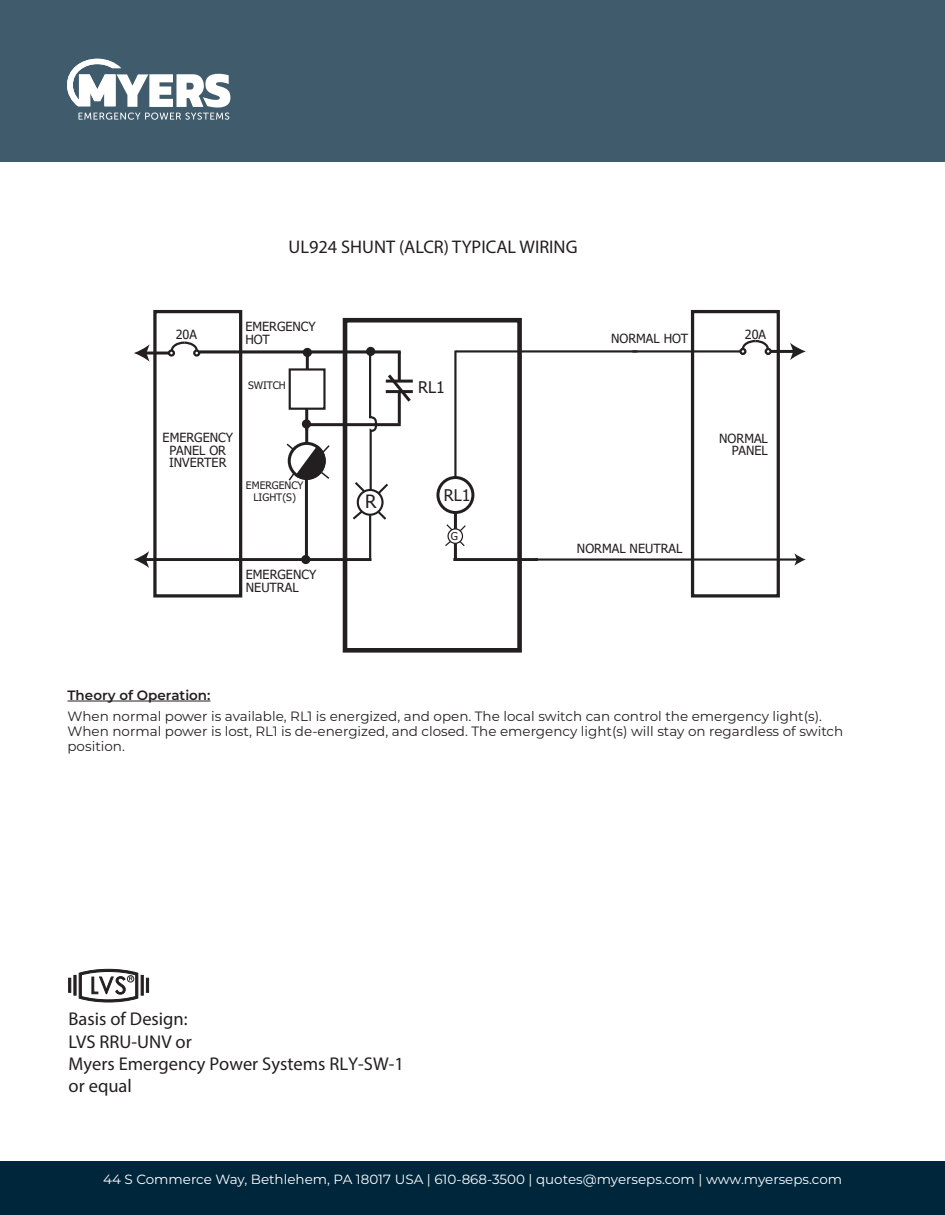
<style>
.page{position:relative;width:945px;height:1215px;background:#fff}
.page>*{position:absolute;margin:0;border:0;box-sizing:border-box;transform-origin:0 0}
.t1{font:18.45px/22.2px "Myriad Pro";color:#231f20}
.t2{font:18.3px "Myriad Pro";color:#231f20}
.t3{font:18.3px "Tahoma";color:#231f20}
.t4{font:16.05px "Tahoma";color:#231f20}
.t5{font:13.5px/15.3px "Montserrat";color:#231f20}
.t6{font:600 13.5px "Montserrat";color:#231f20}
.t7{font:13.35px "Montserrat";color:#fff}
.t8{font:12.6px/12.6px "Tahoma";color:#231f20}
.t9{font:10.65px "Tahoma";color:#231f20}
.t10{font:10.35px/12.6px "Tahoma";color:#231f20;text-align:center}
</style>
<div class="page">
<div style="left:0;top:1161px;width:945px;height:54px;background:#00263c"></div>
<div style="left:0;top:0;width:945px;height:162px;background:#405c6c"></div>
<div style="left:343px;top:318px;width:179px;height:335px;border:5px solid #231f20"></div>
<hr style="left:768px;top:350px;width:27px;height:3px;background:#231f20">
<svg style="left:790px;top:343px;width:16px;height:17px"></svg>
<div style="left:765px;top:348px;width:7px;height:7px;border:2px solid #231f20;border-radius:50%"></div>
<div style="left:739px;top:348px;width:8px;height:7px;border:2px solid #231f20;border-radius:50%"></div>
<svg style="left:740px;top:340px;width:31px;height:14px"></svg>
<hr style="left:632px;top:350px;width:108px;height:3px;background:#231f20">
<div style="left:153px;top:310px;width:89px;height:288px;border:3px solid #231f20"></div>
<hr style="left:145px;top:352px;width:26px;height:3px;background:#231f20">
<svg style="left:134px;top:344px;width:16px;height:18px"></svg>
<div style="left:168px;top:349px;width:7px;height:8px;border:2px solid #231f20;border-radius:50%"></div>
<div style="left:193px;top:349px;width:7px;height:8px;border:2px solid #231f20;border-radius:50%"></div>
<svg style="left:169px;top:341px;width:30px;height:14px"></svg>
<hr style="left:145px;top:558px;width:226px;height:3px;background:#231f20">
<svg style="left:134px;top:551px;width:15px;height:17px"></svg>
<svg style="left:199px;top:350px;width:154px;height:4px"></svg>
<div style="left:691px;top:310px;width:89px;height:288px;border:3px solid #231f20"></div>
<hr style="left:534px;top:558px;width:264px;height:3px;background:#231f20">
<svg style="left:794px;top:553px;width:12px;height:13px"></svg>
<hr style="left:308px;top:423px;width:93px;height:3px;background:#231f20">
<svg style="left:286px;top:442px;width:44px;height:40px"></svg>
<div style="left:289px;top:368px;width:37px;height:42px;border:2px solid #231f20"></div>
<hr style="left:455px;top:350px;width:182px;height:3px;background:#231f20">
<div style="left:304px;top:349px;width:6px;height:7px;background:#231f20;border-radius:50%"></div>
<div style="left:303px;top:348px;width:9px;height:9px;border:3px solid #231f20;border-radius:50%"></div>
<div style="left:357px;top:489px;width:27px;height:27px;border:2px solid #231f20;border-radius:50%"></div>
<svg style="left:375px;top:509px;width:12px;height:11px"></svg>
<svg style="left:352px;top:508px;width:13px;height:12px"></svg>
<div style="left:436px;top:476px;width:38px;height:38px;border:3px solid #231f20;border-radius:50%"></div>
<hr style="left:454px;top:512px;width:3px;height:48px;background:#231f20">
<div style="left:301px;top:555px;width:9px;height:9px;border:3px solid #231f20;border-radius:50%"></div>
<svg style="left:353px;top:348px;width:60px;height:148px"></svg>
<hr style="left:369px;top:515px;width:2px;height:46px;background:#231f20">
<div style="left:368px;top:348px;width:6px;height:7px;background:#231f20;border-radius:50%"></div>
<div style="left:366px;top:347px;width:9px;height:9px;border:3px solid #231f20;border-radius:50%"></div>
<hr style="left:453px;top:558px;width:85px;height:3px;background:#231f20">
<hr style="left:454px;top:351px;width:3px;height:127px;background:#231f20">
<div style="left:448px;top:529px;width:15px;height:14px;background:#fff;border-radius:50%"></div>
<div style="left:447px;top:528px;width:16px;height:16px;border:1px solid #231f20;border-radius:50%"></div>
<svg style="left:458px;top:540px;width:7px;height:7px"></svg>
<svg style="left:446px;top:523px;width:20px;height:10px"></svg>
<svg style="left:445px;top:540px;width:7px;height:6px"></svg>
<hr style="left:305px;top:409px;width:3px;height:16px;background:#231f20">
<hr style="left:306px;top:353px;width:3px;height:16px;background:#231f20">
<div style="left:302px;top:419px;width:9px;height:10px;border:3px solid #231f20;border-radius:50%"></div>
<hr style="left:305px;top:425px;width:3px;height:18px;background:#231f20">
<hr style="left:305px;top:478px;width:3px;height:83px;background:#231f20">
<hr style="left:68px;top:701px;width:143px;height:1px;background:#231f20">
<hr style="left:74px;top:975px;width:2px;height:20px;background:#231f20">
<div style="left:68px;top:978px;width:3px;height:15px;background:#231f20;border:1px solid #231f20"></div>
<hr style="left:141px;top:975px;width:2px;height:20px;background:#231f20">
<hr style="left:146px;top:978px;width:3px;height:15px;background:#231f20">
<svg style="left:79px;top:969px;width:59px;height:33px"></svg>
<div style="left:127px;top:975px;width:7px;height:7px;border:1px solid #231f20;border-radius:50%"></div>
<svg style="left:67px;top:59px;width:163px;height:61px"></svg>
<h2 class="t2" style="left:289px;top:236px;width:290px">UL924 SHUNT (ALCR) TYPICAL WIRING</h2>
<p class="t8" style="left:245px;top:321px;width:72px">EMERGENCY<br>HOT</p>
<p class="t8" style="left:176px;top:329px;width:23px">20A</p>
<p class="t8" style="left:745px;top:329px;width:23px">20A</p>
<p class="t8" style="left:611px;top:333px;width:79px">NORMAL HOT</p>
<p class="t10" style="left:248px;top:379px;width:39px">SWITCH</p>
<p class="t8" style="left:163px;top:432px;width:72px;text-align:center">EMERGENCY<br>PANEL OR<br>INVERTER</p>
<p class="t10" style="left:246px;top:479px;width:59px">EMERGENCY<br>LIGHT(S)</p>
<p class="t8" style="left:246px;top:569px;width:72px">EMERGENCY<br>NEUTRAL</p>
<p class="t4" style="left:418px;top:376px;width:28px">RL1</p>
<h2 class="t3" style="left:365px;top:489px;width:13px">R</h2>
<p class="t4" style="left:444px;top:485px;width:28px">RL1</p>
<p class="t9" style="left:451px;top:529px;width:9px">G</p>
<p class="t8" style="left:577px;top:542px;width:107px">NORMAL NEUTRAL</p>
<p class="t8" style="left:719px;top:433px;width:50px;text-align:right">NORMAL<br>PANEL</p>
<p class="t6" style="left:68px;top:685px;width:145px">Theory of Operation:</p>
<p class="t5" style="left:68px;top:708px;width:777px">When normal power is available, RL1 is energized, and open. The local switch can control the emergency light(s).<br>When normal power is lost, RL1 is de-energized, and closed. The emergency light(s) will stay on regardless of switch position.</p>
<h1 class="t1" style="left:69px;top:1008px;width:337px">Basis of Design:<br>LVS RRU-UNV or<br>Myers Emergency Power Systems RLY-SW-1 or equal</h1>
<p class="t7" style="left:103px;top:1170px;width:740px">44 S Commerce Way, Bethlehem, PA 18017 USA | 610-868-3500 | quotes@myerseps.com | www.myerseps.com</p>
</div>
